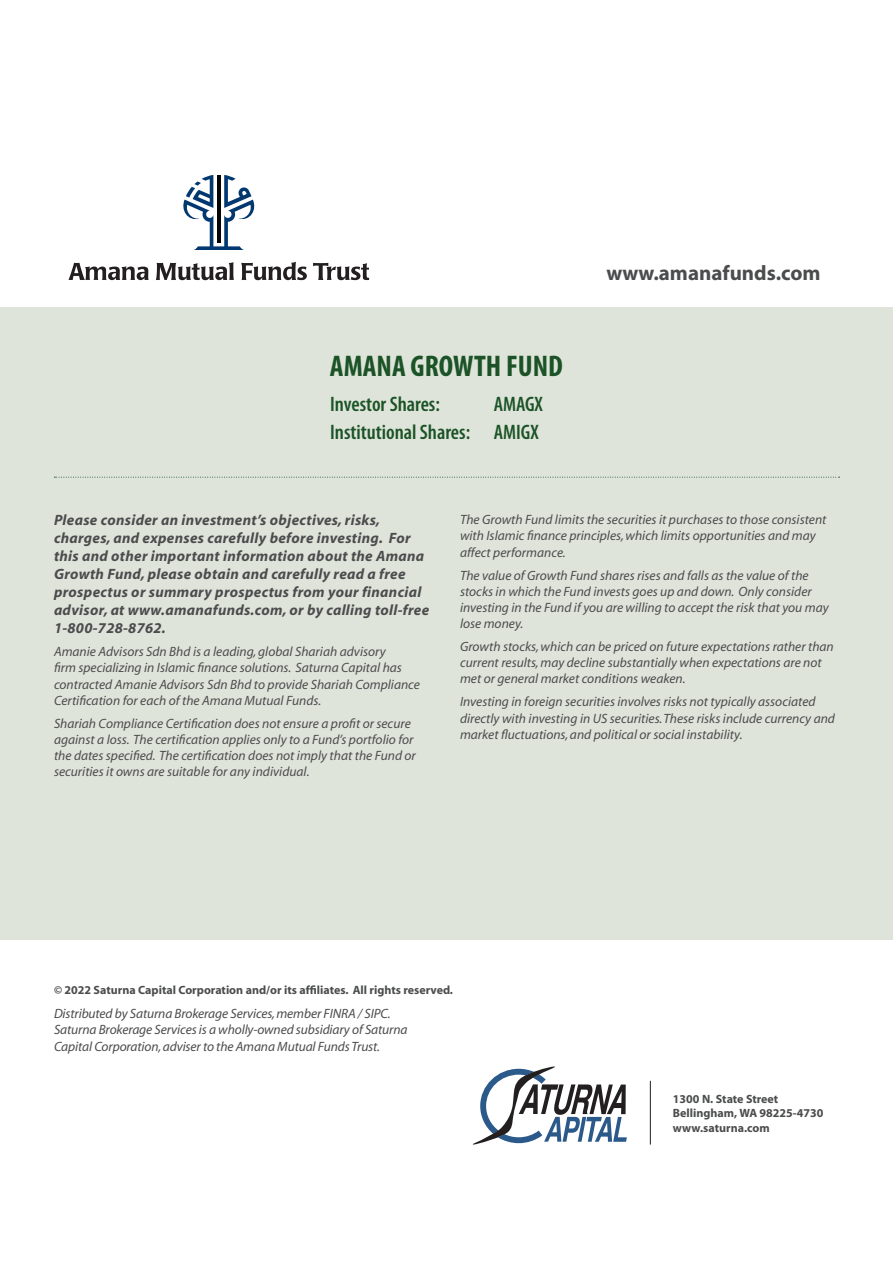
<style>
.page{position:relative;width:893px;height:1263px;background:#fff}
.page>*{position:absolute;margin:0;border:0;box-sizing:border-box;transform-origin:0 0}
.t1{font:700 condensed 30px "Myriad Pro";color:#1b5326}
.t2{font:600 condensed 21px "Myriad Pro";color:#1b5326}
.t3{font:700 21px "Myriad";color:#4b4c4d}
.t4{font:italic 700 15px/18px "Myriad";letter-spacing:.02em;color:#4b4c4d}
.t5{font:italic 13.5px/16.2px "Myriad";color:#4b4c4d}
.t6{font:700 12px "Myriad";color:#4b4c4d}
.t7{font:700 12px "Myriad Pro";color:#4b4c4d}
</style>
<div class="page">
<div style="left:0;top:307px;width:893px;height:633px;background:#dfe4db"></div>
<svg style="left:473px;top:1066px;width:154px;height:78px"></svg>
<hr style="left:650px;top:1081px;width:1px;height:63px;background:#231f20">
<svg style="left:68px;top:262px;width:301px;height:18px"></svg>
<svg style="left:183px;top:175px;width:71px;height:75px"></svg>
<svg style="left:54px;top:477px;width:786px;height:1px"></svg>
<p class="t1" style="left:330px;top:348px;width:235px">AMANA GROWTH FUND</p>
<p class="t2" style="left:330px;top:391px;width:111px">Investor Shares:</p>
<p class="t2" style="left:494px;top:391px;width:51px">AMAGX</p>
<p class="t2" style="left:330px;top:419px;width:142px">Institutional Shares:</p>
<p class="t2" style="left:494px;top:419px;width:47px">AMIGX</p>
<p class="t3" style="left:607px;top:262px;width:215px">www.amanafunds.com</p>
<p class="t4" style="left:54px;top:512px;width:377px">Please consider an investment’s objectives, risks, charges, and expenses carefully before investing. For this and other important information about the Amana Growth Fund, please obtain and carefully read a free prospectus or summary prospectus from your financial advisor, at www.amanafunds.com, or by calling toll-free 1-800-728-8762.</p>
<p class="t5" style="left:54px;top:644px;width:367px">Amanie Advisors Sdn Bhd is a leading, global Shariah advisory<br>firm specializing in Islamic finance solutions. Saturna Capital has contracted Amanie Advisors Sdn Bhd to provide Shariah Compliance Certification for each of the Amana Mutual Funds.</p>
<p class="t5" style="left:54px;top:716px;width:363px">Shariah Compliance Certification does not ensure a profit or secure against a loss. The certification applies only to a Fund’s portfolio for the dates specified. The certification does not imply that the Fund or securities it owns are suitable for any individual.</p>
<p class="t5" style="left:460px;top:512px;width:368px">The Growth Fund limits the securities it purchases to those consistent with Islamic finance principles, which limits opportunities and may affect performance.</p>
<p class="t5" style="left:460px;top:567px;width:370px">The value of Growth Fund shares rises and falls as the value of the stocks in which the Fund invests goes up and down. Only consider investing in the Fund if you are willing to accept the risk that you may lose money.</p>
<p class="t5" style="left:460px;top:639px;width:375px">Growth stocks, which can be priced on future expectations rather than current results, may decline substantially when expectations are not met or general market conditions weaken.</p>
<p class="t5" style="left:460px;top:694px;width:377px">Investing in foreign securities involves risks not typically associated directly with investing in US securities. These risks include currency and market fluctuations, and political or social instability.</p>
<p class="t6" style="left:54px;top:984px;width:400px">© 2022 Saturna Capital Corporation and/or its affiliates. All rights reserved.</p>
<p class="t5" style="left:54px;top:1005px;width:355px;line-height:16.6px">Distributed by Saturna Brokerage Services, member FINRA / SIPC.<br>Saturna Brokerage Services is a wholly-owned subsidiary of Saturna<br>Capital Corporation, adviser to the Amana Mutual Funds Trust.</p>
<p class="t7" style="left:673px;top:1091px;width:107px">1300 N. State Street</p>
<p class="t7" style="left:673px;top:1105px;width:152px">Bellingham, WA 98225-4730</p>
<p class="t7" style="left:673px;top:1120px;width:98px">www.saturna.com</p>
</div>
